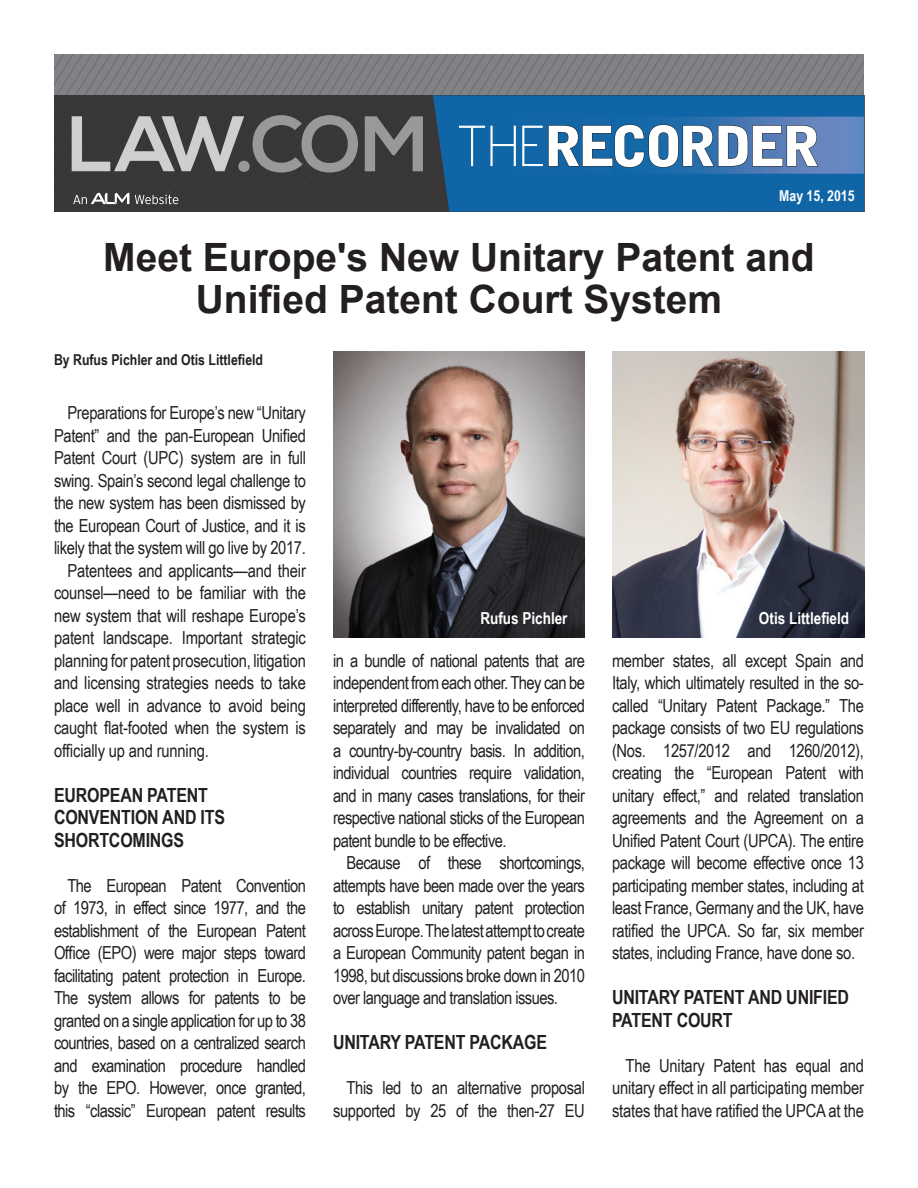
<style>
.page{position:relative;width:918px;height:1188px;background:#fff}
.page>*{position:absolute;margin:0;border:0;box-sizing:border-box;transform-origin:0 0}
.t1{font:900 54.9px "Bell Gothic Std";letter-spacing:-.08em;color:#fff;scale:1.05 1}
.t2{font:700 39px/42px "Arial";color:#231f20;text-align:center}
.t3{font:700 19.5px/22.5px "Arial Narrow";letter-spacing:-.01em;color:#231f20}
.t4{font:18px/22.5px "Arial Narrow";letter-spacing:-.02em;color:#231f20;text-align:justify}
.t5{font:700 16.5px "Arial Narrow";color:#fff}
.t6{font:700 15px "Arial Narrow";color:#231f20}
.t7{font:700 15px "Arial Narrow";color:#fff}
</style>
<div class="page">
<svg style="left:605px;top:54px;width:180px;height:8px"></svg>
<svg style="left:358px;top:54px;width:247px;height:41px;background:#7d7f82"></svg>
<div style="left:54px;top:95px;width:810px;height:117px;background:#3a3739"></div>
<svg style="left:54px;top:54px;width:304px;height:150px"></svg>
<svg style="left:365px;top:116px;width:58px;height:55px"></svg>
<svg style="left:433px;top:95px;width:431px;height:117px;fill:#1065a6"></svg>
<svg style="left:459px;top:62px;width:405px;height:149px;background:#336d9d"></svg>
<img style="left:612px;top:352px;width:252px;height:285px">
<img style="left:333px;top:352px;width:252px;height:285px">
<h1 class="t1" style="left:544px;top:114px;width:265px">RECORDER</h1>
<p class="t7" style="left:779px;top:184px;width:77px">May 15, 2015</p>
<h2 class="t2" style="left:103px;top:238px;width:713px">Meet Europe's New Unitary Patent and<br>Unified Patent Court System</h2>
<p class="t6" style="left:54px;top:348px;width:211px">By Rufus Pichler and Otis Littlefield</p>
<p class="t4" style="left:68px;top:401px;width:240px">Preparations for Europe’s new “Unitary</p>
<p class="t4" style="left:54px;top:423px;width:253px">Patent” and the pan-European Unified</p>
<p class="t4" style="left:54px;top:446px;width:254px">Patent Court (UPC) system are in full</p>
<p class="t4" style="left:54px;top:468px;width:253px">swing. Spain’s second legal challenge to</p>
<p class="t4" style="left:54px;top:491px;width:253px">the new system has been dismissed by</p>
<p class="t4" style="left:54px;top:513px;width:253px">the European Court of Justice, and it is</p>
<p class="t4" style="left:54px;top:536px;width:253px">likely that the system will go live by 2017.</p>
<p class="t4" style="left:68px;top:558px;width:240px">Patentees and applicants—and their</p>
<p class="t4" style="left:54px;top:581px;width:253px">counsel—need to be familiar with the</p>
<p class="t4" style="left:54px;top:603px;width:253px">new system that will reshape Europe’s</p>
<p class="t4" style="left:54px;top:626px;width:253px">patent landscape. Important strategic</p>
<p class="t4" style="left:54px;top:648px;width:253px">planning for patent prosecution, litigation</p>
<p class="t4" style="left:54px;top:671px;width:253px">and licensing strategies needs to take</p>
<p class="t4" style="left:54px;top:693px;width:253px">place well in advance to avoid being</p>
<p class="t4" style="left:54px;top:716px;width:253px">caught flat-footed when the system is</p>
<p class="t4" style="left:54px;top:738px;width:156px">officially up and running.</p>
<p class="t3" style="left:54px;top:782px;width:173px">EUROPEAN PATENT<br>CONVENTION AND ITS<br>SHORTCOMINGS</p>
<p class="t4" style="left:54px;top:873px;width:254px;text-indent:14px">The European Patent Convention of 1973, in effect since 1977, and the establishment of the European Patent Office (EPO) were major steps toward facilitating patent protection in Europe.<br>The system allows for patents to be granted on a single application for up to 38 countries, based on a centralized search and examination procedure handled by the EPO. However, once granted, this “classic” European patent results</p>
<p class="t5" style="left:480px;top:606px;width:89px">Rufus Pichler</p>
<p class="t5" style="left:759px;top:606px;width:92px">Otis Littlefield</p>
<p class="t4" style="left:333px;top:648px;width:253px">in a bundle of national patents that are independent from each other. They can be interpreted differently, have to be enforced separately and may be invalidated on a country-by-country basis. In addition, individual countries require validation, and in many cases translations, for their respective national sticks of the European patent bundle to be effective.</p>
<p class="t4" style="left:333px;top:851px;width:254px;text-indent:14px">Because of these shortcomings, attempts have been made over the years to establish unitary patent protection across Europe. The latest attempt to create a European Community patent began in 1998, but discussions broke down in 2010 over language and translation issues.</p>
<p class="t3" style="left:333px;top:1030px;width:216px">UNITARY PATENT PACKAGE</p>
<p class="t4" style="left:333px;top:1076px;width:253px;text-align:right">This led to an alternative proposal supported by 25 of the then-27 EU</p>
<p class="t4" style="left:612px;top:648px;width:254px">member states, all except Spain and Italy, which ultimately resulted in the so&shy;called “Unitary Patent Package.” The package consists of two EU regulations (Nos. 1257/2012 and 1260/2012), creating the “European Patent with unitary effect,” and related translation agreements and the Agreement on a Unified Patent Court (UPCA). The entire package will become effective once 13 participating member states, including at least France, Germany and the UK, have ratified the UPCA. So far, six member states, including France, have done so.</p>
<p class="t3" style="left:612px;top:985px;width:239px">UNITARY PATENT AND UNIFIED<br>PATENT COURT</p>
<p class="t4" style="left:612px;top:1053px;width:253px;text-indent:14px">The Unitary Patent has equal and unitary effect in all participating member states that have ratified the UPCA at the</p>
</div>
